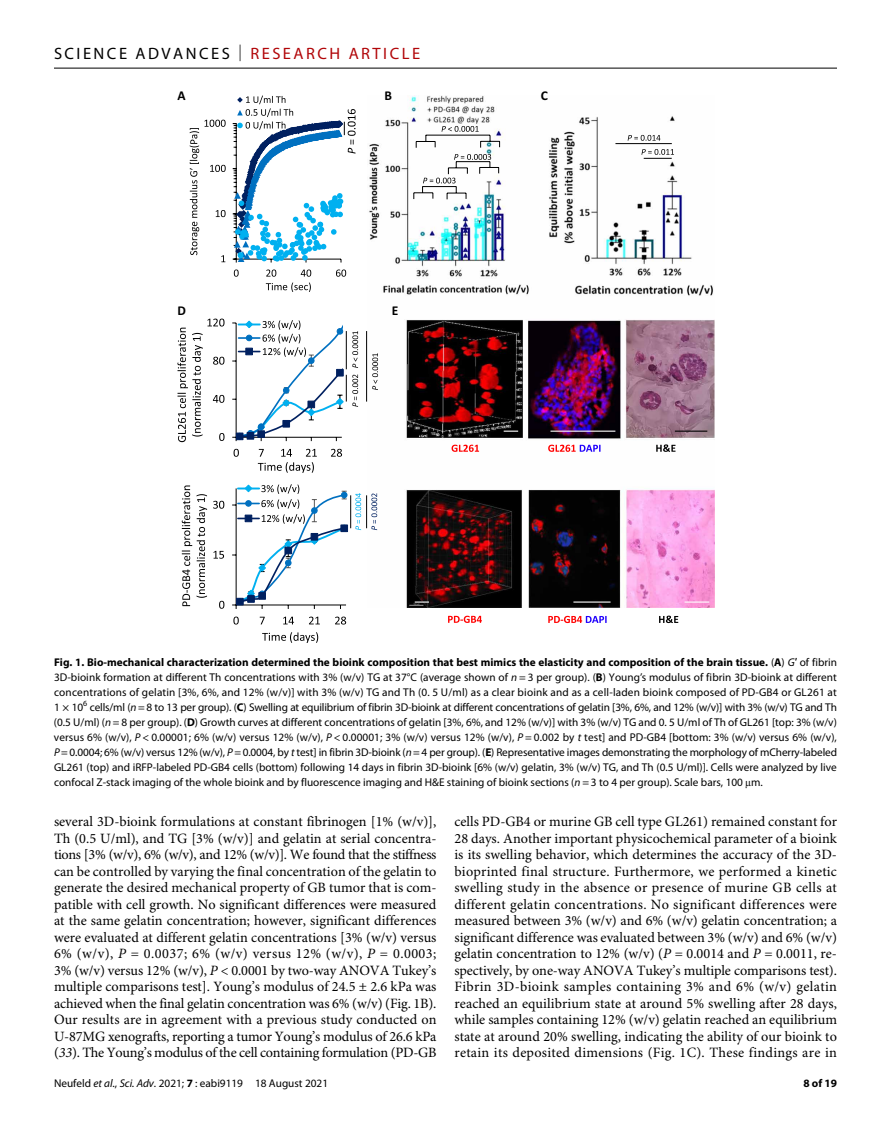
<style>
.page{position:relative;width:891px;height:1134px;background:#fff}
.page>*{position:absolute;margin:0;border:0;box-sizing:border-box;transform-origin:0 0}
.t1{font:16.5px "Myriad Pro";letter-spacing:.15em;color:#000}
.t2{font:14.25px/16.5px "Minion Pro";letter-spacing:.005em;color:#000;text-align:justify}
.t3{font:700 13.5px "Calibri";color:#000}
.t4{font:11.25px/15px "Myriad Pro";color:#000;text-align:justify}
.t5{font:700 11.25px "Myriad Pro";color:#000}
.s1{font-weight:300}
.s2{color:#b10508}
.s3{font-weight:700}
.s4{font-style:italic}
</style>
<div class="page">
<hr style="left:54px;top:68px;width:783px;height:1px;background:#000">
<img style="left:367px;top:95px;width:347px;height:512px">
<hr style="left:551px;top:431px;width:64px;height:1px;background:#fff">
<svg style="left:504px;top:431px;width:14px;height:1px"></svg>
<svg style="left:656px;top:444px;width:20px;height:8px"></svg>
<svg style="left:659px;top:616px;width:19px;height:7px"></svg>
<svg style="left:452px;top:445px;width:27px;height:7px"></svg>
<svg style="left:548px;top:445px;width:53px;height:7px"></svg>
<svg style="left:448px;top:616px;width:34px;height:7px"></svg>
<svg style="left:548px;top:616px;width:59px;height:7px"></svg>
<hr style="left:573px;top:602px;width:38px;height:1px;background:#fff">
<svg style="left:415px;top:602px;width:14px;height:1px"></svg>
<svg style="left:685px;top:602px;width:24px;height:1px"></svg>
<svg style="left:219px;top:601px;width:5px;height:8px"></svg>
<svg style="left:214px;top:551px;width:10px;height:8px"></svg>
<svg style="left:213px;top:501px;width:11px;height:8px"></svg>
<svg style="left:233px;top:617px;width:6px;height:8px"></svg>
<svg style="left:260px;top:617px;width:5px;height:7px"></svg>
<svg style="left:283px;top:617px;width:11px;height:7px"></svg>
<svg style="left:309px;top:617px;width:11px;height:7px"></svg>
<svg style="left:335px;top:617px;width:11px;height:8px"></svg>
<svg style="left:234px;top:449px;width:5px;height:8px"></svg>
<svg style="left:331px;top:449px;width:11px;height:8px"></svg>
<svg style="left:221px;top:255px;width:4px;height:7px"></svg>
<svg style="left:216px;top:210px;width:10px;height:7px"></svg>
<svg style="left:210px;top:165px;width:16px;height:7px"></svg>
<svg style="left:205px;top:120px;width:21px;height:7px"></svg>
<svg style="left:234px;top:270px;width:5px;height:7px"></svg>
<svg style="left:266px;top:270px;width:10px;height:7px"></svg>
<svg style="left:301px;top:270px;width:10px;height:7px"></svg>
<svg style="left:336px;top:270px;width:10px;height:7px"></svg>
<svg style="left:190px;top:128px;width:9px;height:127px"></svg>
<hr style="left:675px;top:431px;width:32px;height:1px;background:#000">
<hr style="left:426px;top:135px;width:64px;height:1px;background:#000">
<svg style="left:416px;top:135px;width:20px;height:13px"></svg>
<hr style="left:615px;top:143px;width:57px;height:1px;background:#000">
<hr style="left:366px;top:331px;width:1px;height:71px;background:#000">
<hr style="left:350px;top:495px;width:1px;height:33px;background:#000">
<hr style="left:366px;top:495px;width:1px;height:33px;background:#000">
<svg style="left:414px;top:154px;width:85px;height:45px"></svg>
<svg style="left:442px;top:126px;width:58px;height:22px"></svg>
<svg style="left:233px;top:96px;width:123px;height:167px"></svg>
<svg style="left:355px;top:493px;width:6px;height:37px"></svg>
<svg style="left:371px;top:493px;width:6px;height:37px"></svg>
<svg style="left:372px;top:353px;width:6px;height:37px"></svg>
<svg style="left:628px;top:135px;width:32px;height:6px"></svg>
<svg style="left:641px;top:149px;width:33px;height:10px"></svg>
<svg style="left:266px;top:283px;width:45px;height:9px"></svg>
<svg style="left:258px;top:449px;width:59px;height:24px"></svg>
<svg style="left:262px;top:632px;width:56px;height:11px"></svg>
<svg style="left:182px;top:486px;width:25px;height:120px"></svg>
<svg style="left:177px;top:319px;width:48px;height:123px"></svg>
<svg style="left:232px;top:320px;width:126px;height:121px"></svg>
<svg style="left:232px;top:484px;width:116px;height:125px"></svg>
<p class="t1" style="left:54px;top:40px;width:368px">SCIENCE ADVANCES <span class="s1">|</span> <span class="s2">RESEARCH ARTICLE</span></p>
<p class="t3" style="left:178px;top:87px;width:10px">A</p>
<p class="t3" style="left:384px;top:87px;width:9px">B</p>
<p class="t3" style="left:541px;top:87px;width:9px">C</p>
<p class="t3" style="left:178px;top:302px;width:10px">D</p>
<p class="t3" style="left:392px;top:302px;width:8px">E</p>
<p class="t4" style="left:54px;top:655px;width:785px"><span class="s3">Fig. 1. Bio-mechanical characterization determined the bioink composition that best mimics the elasticity and composition of the brain tissue.</span> (<span class="s3">A</span>) <span class="s4">G</span>′ of fibrin 3D-bioink formation at different Th concentrations with 3% (w/v) TG at 37°C (average shown of <span class="s4">n</span> = 3 per group). (<span class="s3">B</span>) Young’s modulus of fibrin 3D-bioink at different concentrations of gelatin [3%, 6%, and 12% (w/v)] with 3% (w/v) TG and Th (0. 5 U/ml) as a clear bioink and as a cell-laden bioink composed of PD-GB4 or GL261 at 1 × 10<sup>6</sup> cells/ml (<span class="s4">n</span>=8 to 13 per group). (<span class="s3">C</span>) Swelling at equilibrium of fibrin 3D-bioink at different concentrations of gelatin [3%, 6%, and 12% (w/v)] with 3% (w/v) TG and Th (0.5 U/ml) (<span class="s4">n</span> = 8 per group). (<span class="s3">D</span>) Growth curves at different concentrations of gelatin [3%, 6%, and 12% (w/v)] with 3% (w/v) TG and 0. 5 U/ml of Th of GL261 [top: 3% (w/v) versus 6% (w/v), <span class="s4">P</span> &lt; 0.00001; 6% (w/v) versus 12% (w/v), <span class="s4">P</span> &lt; 0.00001; 3% (w/v) versus 12% (w/v), <span class="s4">P</span> = 0.002 by <span class="s4">t</span> test] and PD-GB4 [bottom: 3% (w/v) versus 6% (w/v), <span class="s4">P</span>=0.0004; 6% (w/v) versus 12% (w/v), <span class="s4">P</span>=0.0004, by <span class="s4">t</span> test] in fibrin 3D-bioink (<span class="s4">n</span>= 4 per group). (<span class="s3">E</span>) Representative images demonstrating the morphology of mCherry-labeled GL261 (top) and iRFP-labeled PD-GB4 cells (bottom) following 14 days in fibrin 3D-bioink [6% (w/v) gelatin, 3% (w/v) TG, and Th (0.5 U/ml)]. Cells were analyzed by live confocal Z-stack imaging of the whole bioink and by fluorescence imaging and H&amp;E staining of bioink sections (<span class="s4">n</span> = 3 to 4 per group). Scale bars, 100 m.</p>
<p class="t2" style="left:54px;top:815px;width:384px">several 3D-bioink formulations at constant fibrinogen [1% (w/v)], Th (0.5 U/ml), and TG [3% (w/v)] and gelatin at serial concentra&shy;tions [3% (w/v), 6% (w/v), and 12% (w/v)]. We found that the stiffness can be controlled by varying the final concentration of the gelatin to generate the desired mechanical property of GB tumor that is com&shy;patible with cell growth. No significant differences were measured at the same gelatin concentration; however, significant differences were evaluated at different gelatin concentrations [3% (w/v) versus 6% (w/v), <span class="s4">P</span> = 0.0037; 6% (w/v) versus 12% (w/v), <span class="s4">P</span> = 0.0003; 3% (w/v) versus 12% (w/v), <span class="s4">P</span> &lt; 0.0001 by two-way ANOVA Tukey’s multiple comparisons test]. Young’s modulus of 24.5 ± 2.6 kPa was achieved when the final gelatin concentration was 6% (w/v) (Fig. 1B).<br>Our results are in agreement with a previous study conducted on U-87MG xenografts, reporting a tumor Young’s modulus of 26.6 kPa (<span class="s4">33</span>). The Young’s modulus of the cell containing formulation (PD-GB</p>
<p class="t2" style="left:454px;top:815px;width:384px">cells PD-GB4 or murine GB cell type GL261) remained constant for 28 days. Another important physicochemical parameter of a bioink is its swelling behavior, which determines the accuracy of the 3D&shy;bioprinted final structure. Furthermore, we performed a kinetic swelling study in the absence or presence of murine GB cells at different gelatin concentrations. No significant differences were measured between 3% (w/v) and 6% (w/v) gelatin concentration; a significant difference was evaluated between 3% (w/v) and 6% (w/v) gelatin concentration to 12% (w/v) (<span class="s4">P</span> = 0.0014 and <span class="s4">P</span> = 0.0011, re&shy;spectively, by one-way ANOVA Tukey’s multiple comparisons test).<br>Fibrin 3D-bioink samples containing 3% and 6% (w/v) gelatin reached an equilibrium state at around 5% swelling after 28 days, while samples containing 12% (w/v) gelatin reached an equilibrium state at around 20% swelling, indicating the ability of our bioink to retain its deposited dimensions (Fig. 1C). These findings are in</p>
<p class="t4" style="left:54px;top:1076px;width:276px">Neufeld <span class="s4">et al</span>., <span class="s4">Sci. Adv.</span> 2021; <span class="s3">7</span> : eabi9119 18 August 2021</p>
<p class="t5" style="left:803px;top:1074px;width:35px">8 of 19</p>
</div>
